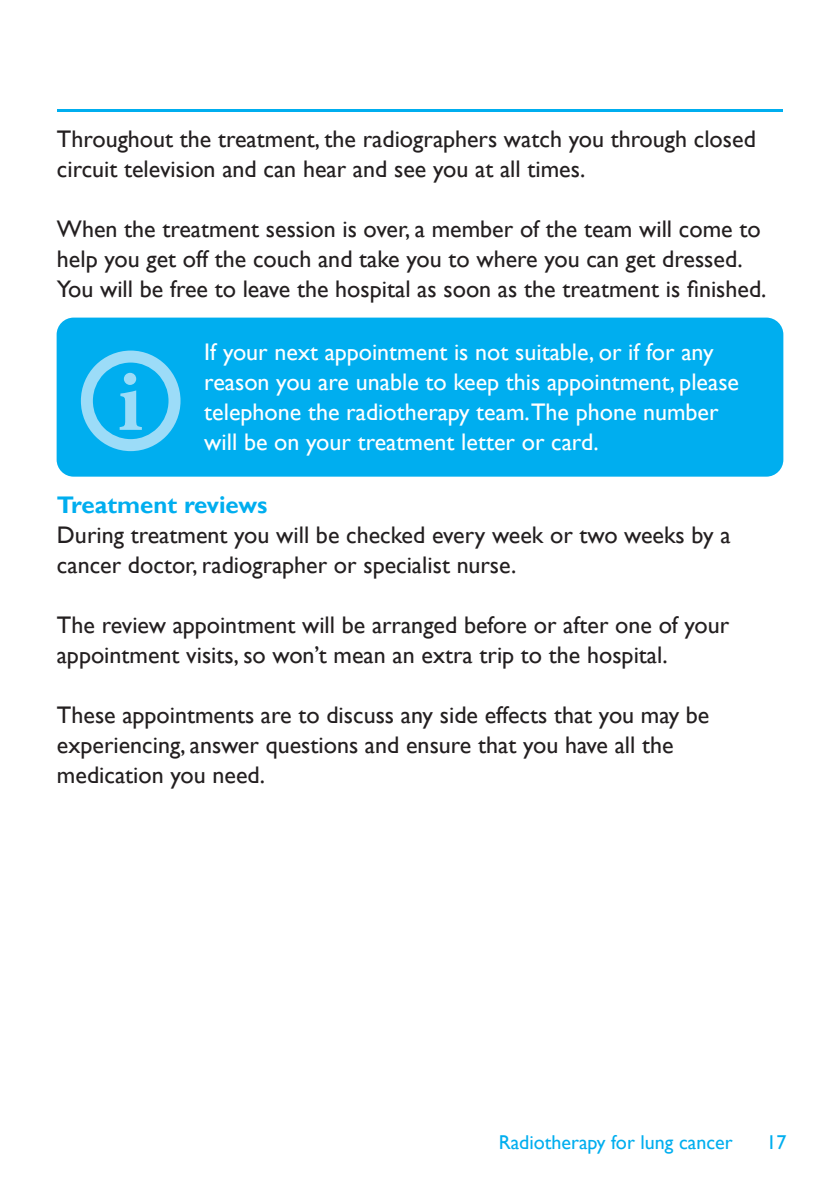
<style>
.page{position:relative;width:840px;height:1191px;background:#fff}
.page>*{position:absolute;margin:0;border:0;box-sizing:border-box;transform-origin:0 0}
.t1{font:700 86.8px "Minion Pro";color:#9cdcf8}
.t2{font:24px/30px "Gill Sans";color:#231f20}
.t3{font:24px/30px "Gill Sans";color:#fff}
.t4{font:700 24px "Gill Sans";color:#00aeef}
.t5{font:20px "Gill Sans";color:#00aeef}
</style>
<div class="page">
<hr style="left:58px;top:110px;width:724px;height:2px;background:#00aeef">
<div style="left:57px;top:317px;width:725px;height:159px;background:#00aeef;border-radius:17px"></div>
<svg style="left:81px;top:350px;width:99px;height:101px"></svg>
<div style="left:119px;top:373px;width:23px;height:57px;background:#00aeef"></div>
<p class="t2" style="left:57px;top:124px;width:700px">Throughout the treatment, the radiographers watch you through closed circuit television and can hear and see you at all times.</p>
<p class="t2" style="left:57px;top:214px;width:710px">When the treatment session is over, a member of the team will come to help you get off the couch and take you to where you can get dressed.<br>You will be free to leave the hospital as soon as the treatment is finished.</p>
<h1 class="t1" style="left:117px;top:341px;width:27px">i</h1>
<p class="t3" style="left:204px;top:337px;width:536px">If your next appointment is not suitable, or if for any reason you are unable to keep this appointment, please telephone the radiotherapy team.The phone number will be on your treatment letter or card.</p>
<p class="t4" style="left:57px;top:490px;width:212px">Treatment reviews</p>
<p class="t2" style="left:57px;top:520px;width:675px">During treatment you will be checked every week or two weeks by a cancer doctor, radiographer or specialist nurse.</p>
<p class="t2" style="left:57px;top:610px;width:673px">The review appointment will be arranged before or after one of your appointment visits, so won’t mean an extra trip to the hospital.</p>
<p class="t2" style="left:57px;top:700px;width:653px">These appointments are to discuss any side effects that you may be experiencing, answer questions and ensure that you have all the medication you need.</p>
<p class="t5" style="left:498px;top:1130px;width:235px">Radiotherapy for lung cancer</p>
<p class="t5" style="left:766px;top:1130px;width:21px">17</p>
</div>
